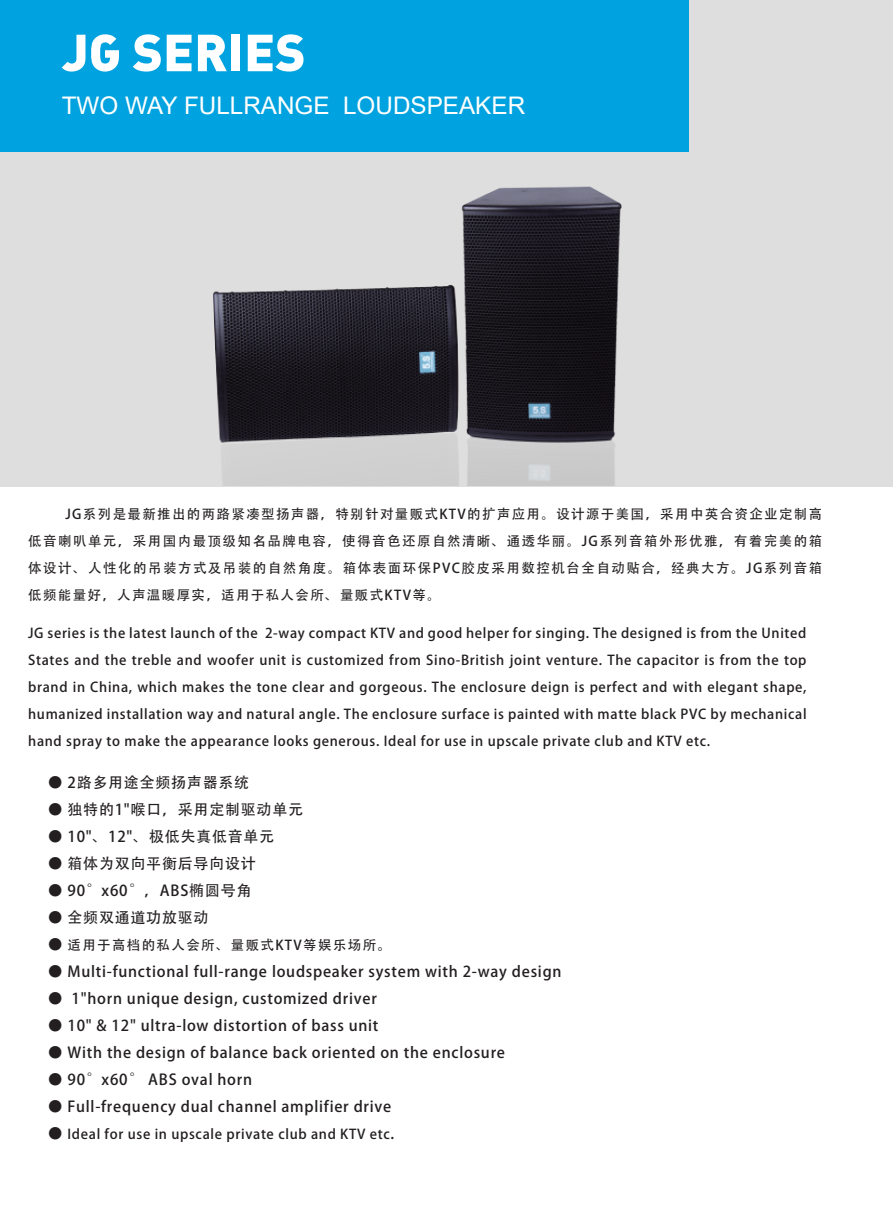
<style>
.page{position:relative;width:893px;height:1212px;background:#fff}
.page>*{position:absolute;margin:0;border:0;box-sizing:border-box;transform-origin:0 0}
.t1{font:51.3px "DIN Black Alternate";color:#fff}
.t2{font:24.3px "Arial";color:#fff}
.t3{font:15px "Sofia Pro Black G Bpc EUC H";letter-spacing:.05em;color:#231f20}
.t4{font:13.5px/27px "Sofia Pro Black G Bpc EUC H";letter-spacing:.05em;color:#231f20;text-align:justify}
.t5{font:13.5px "Sofia Pro Black G Bpc EUC H";letter-spacing:.1em;color:#231f20}
.s1{font-size:15px}
</style>
<div class="page">
<div style="left:0;top:0;width:893px;height:486px;background:#dedede"></div>
<div style="left:0;top:0;width:689px;height:152px;background:#00a2df"></div>
<img style="left:213px;top:186px;width:409px;height:299px">
<h1 class="t1" style="left:62px;top:18px;width:245px">JG SERIES</h1>
<h2 class="t2" style="left:62px;top:88px;width:465px">TWO WAY FULLRANGE LOUDSPEAKER</h2>
<p class="t4" style="left:28px;top:501px;width:796px;text-indent:37px">JG系列是最新推出的两路紧凑型扬声器，特别针对量贩式KTV的扩声应用。设计源于美国，采用中英合资企业定制高低音喇叭单元，采用国内最顶级知名品牌电容，使得音色还原自然清晰、通透华丽。JG系列音箱外形优雅，有着完美的箱体设计、人性化的吊装方式及吊装的自然角度。箱体表面环保PVC胶皮采用数控机台全自动贴合，经典大方。JG系列音箱低频能量好，人声温暖厚实，适用于私人会所、量贩式KTV等。</p>
<p class="t4" style="left:28px;top:619px;width:780px">JG series is the latest launch of the 2-way compact KTV and good helper for singing. The designed is from the United States and the treble and woofer unit is customized from Sino-British joint venture. The capacitor is from the top brand in China, which makes the tone clear and gorgeous. The enclosure deign is perfect and with elegant shape, humanized installation way and natural angle. The enclosure surface is painted with matte black PVC by mechanical hand spray to make the appearance looks generous. Ideal for use in upscale private club and KTV etc.</p>
<p class="t3" style="left:48px;top:773px;width:203px">● 2路多用途全频扬声器系统</p>
<p class="t3" style="left:48px;top:800px;width:257px">● 独特的1"喉口，采用定制驱动单元</p>
<p class="t3" style="left:48px;top:827px;width:228px">● 10"、12"、极低失真低音单元</p>
<p class="t3" style="left:48px;top:854px;width:210px">● 箱体为双向平衡后导向设计</p>
<p class="t3" style="left:48px;top:881px;width:205px">● 90°x60°，ABS椭圆号角</p>
<p class="t3" style="left:48px;top:908px;width:162px">● 全频双通道功放驱动</p>
<p class="t5" style="left:48px;top:937px;width:346px"><span class="s1">●</span> 适用于高档的私人会所、量贩式KTV等娱乐场所<span class="s1">。</span></p>
<p class="t3" style="left:48px;top:962px;width:515px">● Multi-functional full-range loudspeaker system with 2-way design</p>
<p class="t3" style="left:48px;top:989px;width:331px">● 1"horn unique design, customized driver</p>
<p class="t3" style="left:48px;top:1016px;width:332px">● 10" &amp; 12" ultra-low distortion of bass unit</p>
<p class="t3" style="left:48px;top:1043px;width:459px">● With the design of balance back oriented on the enclosure</p>
<p class="t3" style="left:48px;top:1070px;width:206px">● 90°x60° ABS oval horn</p>
<p class="t3" style="left:48px;top:1097px;width:345px">● Full-frequency dual channel amplifier drive</p>
<p class="t4" style="left:48px;top:1121px;width:348px"><span class="s1">●</span> Ideal for use in upscale private club and KTV etc<span class="s1">.</span></p>
</div>
